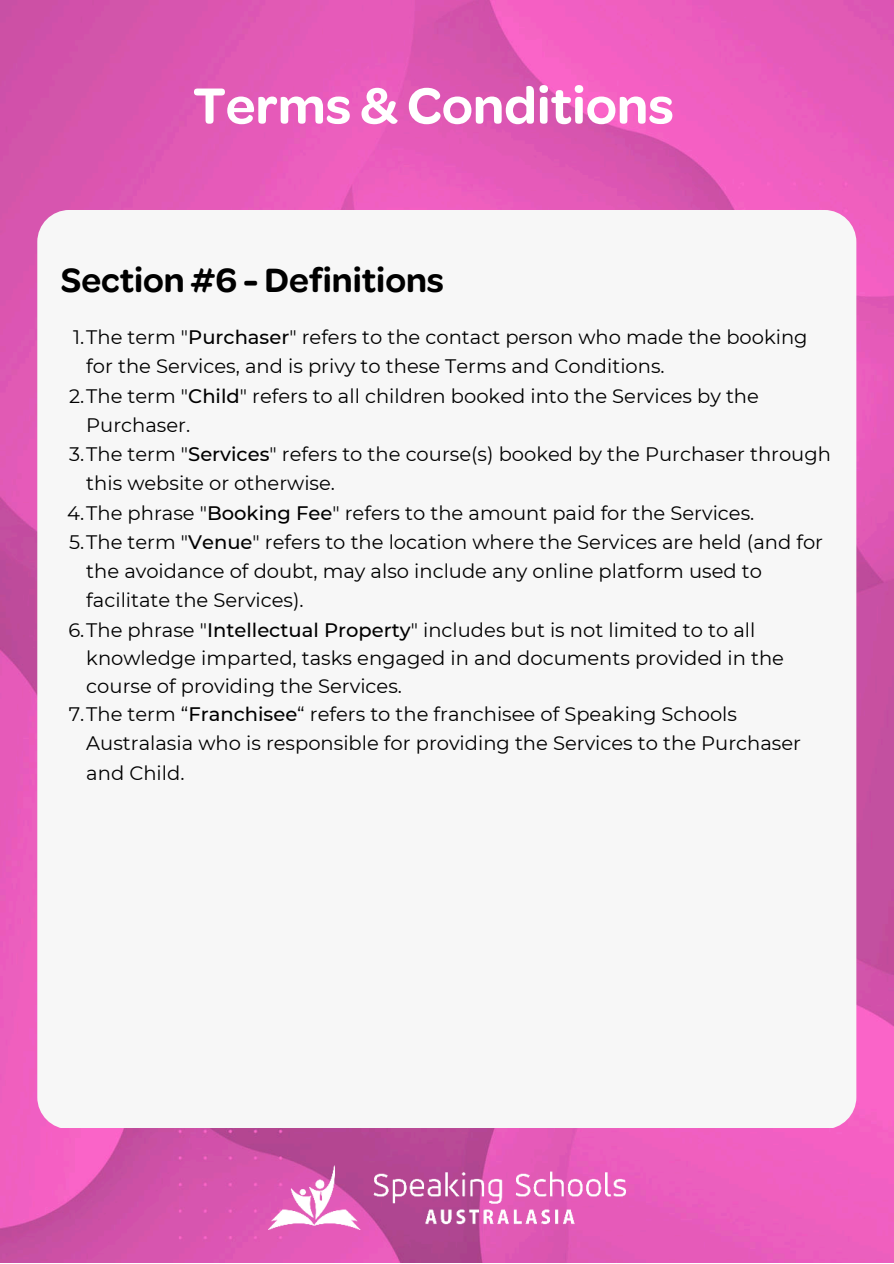
<style>
.page{position:relative;width:894px;height:1264px;background:#fff}
.page>*{position:absolute;margin:0;border:0;box-sizing:border-box;transform-origin:0 0}
.t1{font:600 54px "Omnes";color:#fff}
.t2{font:600 36px "Omnes";color:#000}
.t3{font:19.5px "Montserrat";color:#000}
.s1{font-weight:500}
</style>
<div class="page">
<img style="left:0;top:0;width:893px;height:1262px">
<img style="left:268px;top:1165px;width:356px;height:64px">
<div style="left:37px;top:210px;width:819px;height:917px;background:#f7f7f7;border-radius:32px"></div>
<h1 class="t1" style="left:193px;top:68px;width:482px">Terms &amp; Conditions</h1>
<h2 class="t2" style="left:61px;top:255px;width:384px">Section #6 - Definitions</h2>
<p class="t3" style="left:73px;top:324px;width:735px">1.The term "<span class="s1">Purchaser</span>" refers to the contact person who made the booking</p>
<p class="t3" style="left:86px;top:353px;width:579px">for the Services, and is privy to these Terms and Conditions.</p>
<p class="t3" style="left:69px;top:382px;width:691px">2.The term "<span class="s1">Child</span>" refers to all children booked into the Services by the</p>
<p class="t3" style="left:86px;top:411px;width:105px">Purchaser.</p>
<p class="t3" style="left:69px;top:441px;width:763px">3.The term "<span class="s1">Services</span>" refers to the course(s) booked by the Purchaser through</p>
<p class="t3" style="left:86px;top:470px;width:250px">this website or otherwise.</p>
<p class="t3" style="left:67px;top:499px;width:688px">4.The phrase "<span class="s1">Booking Fee</span>" refers to the amount paid for the Services.</p>
<p class="t3" style="left:69px;top:528px;width:755px">5.The term "<span class="s1">Venue</span>" refers to the location where the Services are held (and for</p>
<p class="t3" style="left:86px;top:558px;width:677px">the avoidance of doubt, may also include any online platform used to</p>
<p class="t3" style="left:86px;top:587px;width:219px">facilitate the Services).</p>
<p class="t3" style="left:68px;top:616px;width:688px">6.The phrase "<span class="s1">Intellectual Property</span>" includes but is not limited to to all</p>
<p class="t3" style="left:86px;top:644px;width:699px">knowledge imparted, tasks engaged in and documents provided in the</p>
<p class="t3" style="left:86px;top:672px;width:317px">course of providing the Services.</p>
<p class="t3" style="left:69px;top:700px;width:669px">7.The term “<span class="s1">Franchisee</span>“ refers to the franchisee of Speaking Schools</p>
<p class="t3" style="left:86px;top:730px;width:716px">Australasia who is responsible for providing the Services to the Purchaser</p>
<p class="t3" style="left:86px;top:759px;width:100px">and Child.</p>
</div>
